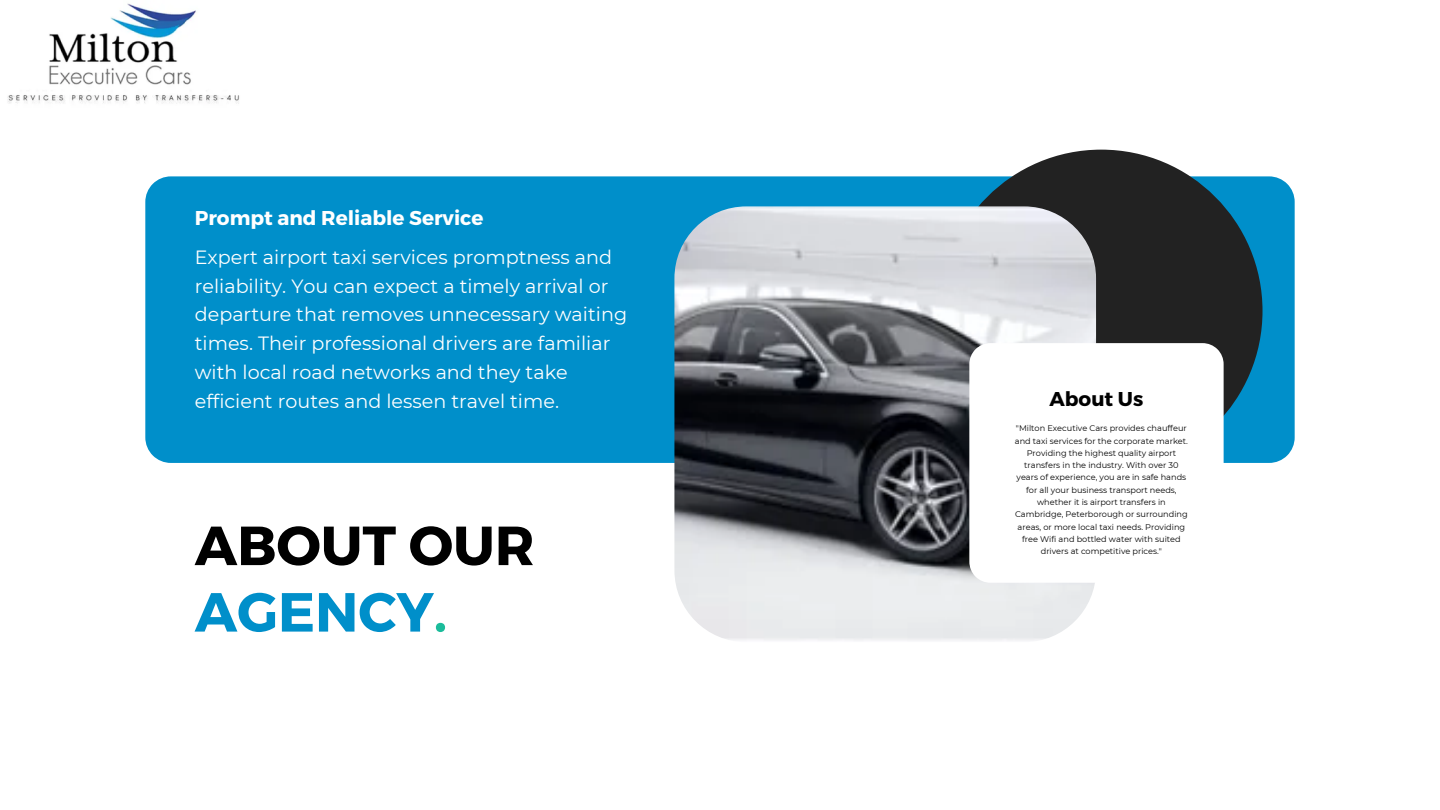
<style>
.page{position:relative;width:1440px;height:810px;background:#fff}
.page>*{position:absolute;margin:0;border:0;box-sizing:border-box;transform-origin:0 0}
.t1{font:700 55px "Montserrat";color:#000}
.t2{font:700 55px "Montserrat";color:#008fca}
.t3{font:700 20px "Montserrat";color:#fff}
.t4{font:700 20px "Montserrat";color:#000}
.t5{font:19.2px/28.7px "Montserrat";color:#fff}
.t6{font:8.2px/12.3px "Montserrat";color:#000;text-align:center}
.s1{color:#1bbc9b}
</style>
<div class="page">
<div style="left:145px;top:176px;width:1150px;height:287px;background:#008fca"></div>
<div style="left:940px;top:150px;width:323px;height:322px;background:#222;border-radius:50%"></div>
<img style="left:674px;top:206px;width:422px;height:436px;border-radius:72px">
<svg style="left:969px;top:343px;width:255px;height:240px"></svg>
<img style="left:7px;top:3px;width:232px;height:101px">
<h2 class="t3" style="left:195px;top:205px;width:290px">Prompt and Reliable Service</h2>
<h3 class="t5" style="left:195px;top:243px;width:434px">Expert airport taxi services promptness and reliability. You can expect a timely arrival or departure that removes unnecessary waiting times. Their professional drivers are familiar with local road networks and they take efficient routes and lessen travel time.</h3>
<p class="t1" style="left:195px;top:510px;width:341px">ABOUT OUR</p>
<h2 class="t2" style="left:195px;top:576px;width:254px">AGENCY<span class="s1">.</span></h2>
<h1 class="t4" style="left:1050px;top:386px;width:95px">About Us</h1>
<p class="t6" style="left:1015px;top:422px;width:175px">"Milton Executive Cars provides chauffeur and taxi services for the corporate market.<br>Providing the highest quality airport transfers in the industry. With over 30 years of experience, you are in safe hands for all your business transport needs, whether it is airport transfers in Cambridge, Peterborough or surrounding areas, or more local taxi needs. Providing free Wifi and bottled water with suited drivers at competitive prices."</p>
</div>
